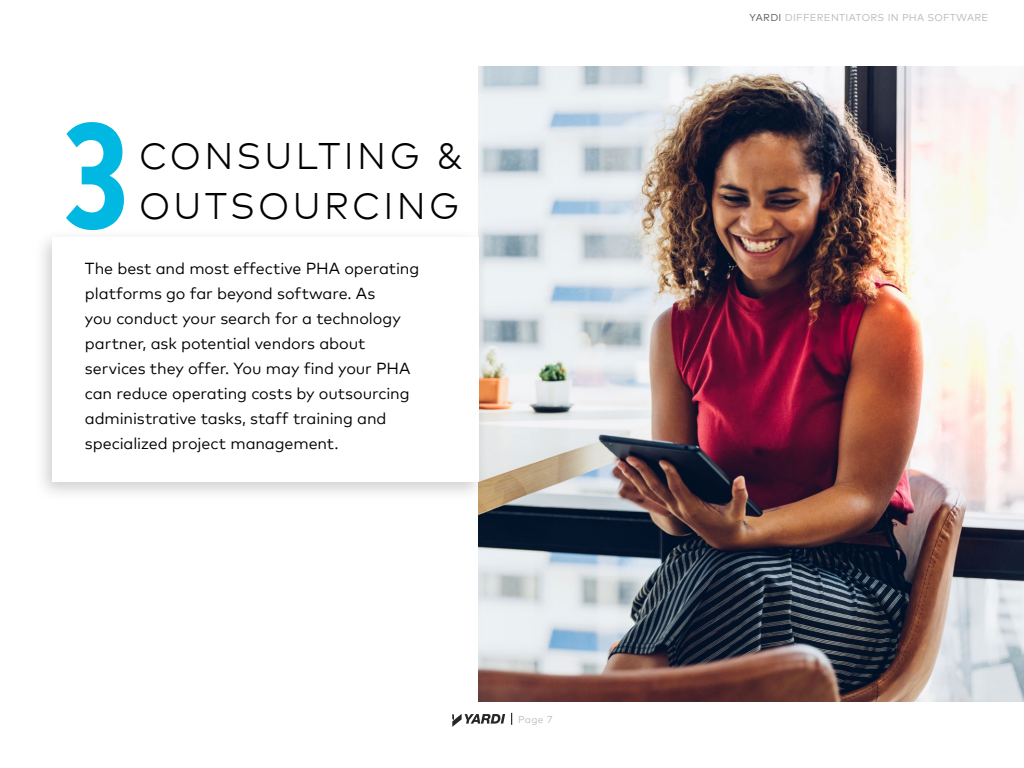
<style>
.page{position:relative;width:1024px;height:768px;background:#fff}
.page>*{position:absolute;margin:0;border:0;box-sizing:border-box;transform-origin:0 0}
.t1{font:700 condensed 150px "Mark Offc Pro";color:#00b8e1}
.t2{font:300 37px "Mark Offc Pro";letter-spacing:.09em;color:#000}
.t3{font:16px/25px "Mark Offc Pro";letter-spacing:-.005em;color:#000}
.t4{font:10px "Mark Offc Pro";letter-spacing:.03em;color:#bfbfbf}
.t5{font:10px "Mark Offc Pro";color:#bfbfbf}
.s1{color:#666}
</style>
<div class="page">
<svg style="left:452px;top:714px;width:53px;height:13px"></svg>
<svg style="left:511px;top:713px;width:1px;height:12px"></svg>
<img style="left:479px;top:66px;width:545px;height:636px">
<div style="left:34px;top:229px;width:455px;height:274px;background:#000;opacity:.19"></div>
<div style="left:52px;top:237px;width:427px;height:245px;background:#fff"></div>
<h1 class="t1" style="left:64px;top:65px;width:67px">3</h1>
<h2 class="t2" style="left:139px;top:128px;width:202px">CONSULTIN</h2>
<h2 class="t2" style="left:390px;top:128px;width:74px">G &amp;</h2>
<h2 class="t2" style="left:139px;top:178px;width:210px">OUTSOURCIN</h2>
<h2 class="t2" style="left:429px;top:178px;width:32px">G</h2>
<p class="t3" style="left:85px;top:254px;width:336px">The best and most effective PHA operating platforms go far beyond software. As<br>you conduct your search for a technology partner, ask potential vendors about services they offer. You may find your PHA can reduce operating costs by outsourcing administrative tasks, staff training and specialized project management.</p>
<p class="t5" style="left:518px;top:712px;width:36px">Page 7</p>
<p class="t4" style="left:750px;top:10px;width:240px"><span class="s1">YARDI</span> DIFFERENTIATORS IN PHA SOFTWARE</p>
</div>
